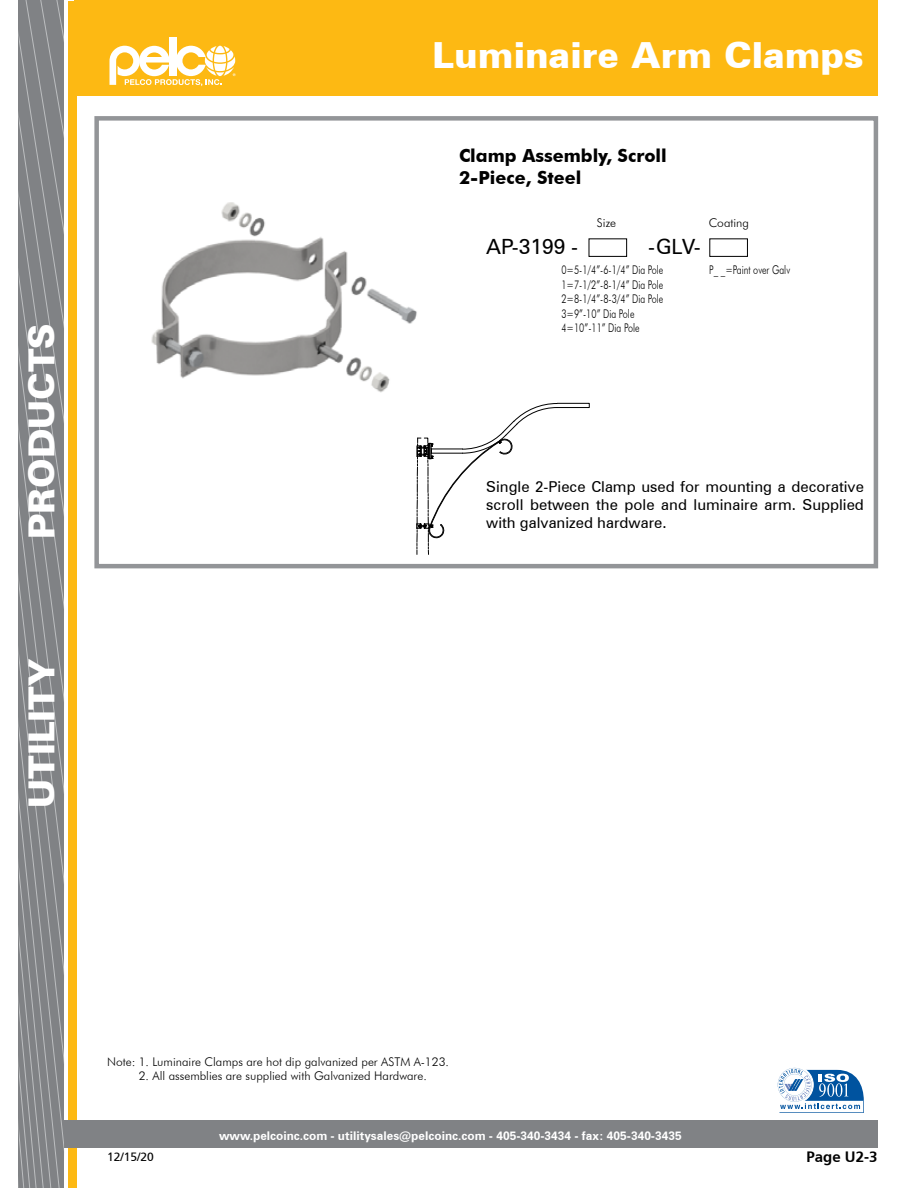
<style>
.page{position:relative;width:918px;height:1188px;background:#fff}
.page>*{position:absolute;margin:0;border:0;box-sizing:border-box;transform-origin:0 0}
.t1{font:900 36px "Zurich BT";color:#fff}
.t2{font:21px "Zurich BT";color:#000}
.Sub_Headings{font:700 18px "Futura BT";color:#000}
.t3{font:15px/18px "Zurich BT";color:#000;text-align:justify}
.t4{font:700 15px "Frutiger SAIN Bdv 1";color:#000}
.Page_Note{font:300 12px "Futura BT";color:#000}
.Page_Note-2{font:300 12px "Futura BT";color:#000;scale:.75 1}
.t5{font:700 12px "Zurich BT";color:#fff}
.t6{font:12px "Frutiger SAIN Rmv 1 Roman";color:#000}
</style>
<div class="page">
<div style="left:94px;top:116px;width:784px;height:452px;border:4px solid #939598"></div>
<div style="left:68px;top:1px;width:8px;height:1187px;background:#fdb913"></div>
<div style="left:75px;top:0;width:803px;height:96px;background:#fdb913"></div>
<div style="left:64px;top:1120px;width:814px;height:28px;background:#808285"></div>
<svg style="left:19px;top:0;width:45px;height:1188px;background:#85878a"></svg>
<div style="left:169px;top:37px;width:7px;height:39px;background:#fff"></div>
<svg style="left:110px;top:46px;width:126px;height:40px"></svg>
<div style="left:776px;top:1066px;width:38px;height:38px;border:1px solid #fff;border-radius:50%"></div>
<svg style="left:778px;top:1068px;width:86px;height:45px"></svg>
<img style="left:151px;top:202px;width:266px;height:191px">
<div style="left:709px;top:238px;width:39px;height:19px;border:1px solid #000"></div>
<div style="left:589px;top:238px;width:38px;height:19px;border:1px solid #000"></div>
<div style="left:557px;top:403px;width:33px;height:5px;border:1px solid #000"></div>
<svg style="left:416px;top:403px;width:142px;height:151px"></svg>
<h1 class="t1" style="left:20px;top:539px;width:218px;rotate:-90deg">PRODUCTS</h1>
<h1 class="t1" style="left:20px;top:808px;width:151px;rotate:-90deg">UTILITY</h1>
<p class="t1" style="left:433px;top:33px;width:433px">Luminaire Arm Clamps</p>
<p class="Sub_Headings" style="left:459px;top:145px;width:209px">Clamp Assembly, Scroll</p>
<p class="Sub_Headings" style="left:459px;top:166px;width:124px">2-Piece, Steel</p>
<p class="Page_Note" style="left:597px;top:215px;width:21px">Size</p>
<p class="Page_Note-2" style="left:561px;top:263px;width:137px">0=5-1/4”-6-1/4” Dia Pole</p>
<p class="Page_Note-2" style="left:561px;top:277px;width:137px">1=7-1/2”-8-1/4” Dia Pole</p>
<p class="Page_Note-2" style="left:561px;top:292px;width:137px">2=8-1/4”-8-3/4” Dia Pole</p>
<p class="Page_Note-2" style="left:561px;top:306px;width:99px">3=9”-10” Dia Pole</p>
<p class="Page_Note-2" style="left:561px;top:320px;width:106px">4=10”-11” Dia Pole</p>
<p class="t2" style="left:486px;top:234px;width:93px">AP-3199 -</p>
<p class="t2" style="left:648px;top:234px;width:54px">-GLV-</p>
<p class="Page_Note" style="left:709px;top:215px;width:42px">Coating</p>
<p class="Page_Note-2" style="left:709px;top:263px;width:109px">P_ _=Paint over Galv</p>
<p class="t3" style="left:486px;top:477px;width:379px">Single 2-Piece Clamp used for mounting a decorative scroll between the pole and luminaire arm. Supplied with galvanized hardware.</p>
<p class="Page_Note" style="left:107px;top:1054px;width:343px">Note: 1. Luminaire Clamps are hot dip galvanized per ASTM A-123.</p>
<p class="Page_Note" style="left:139px;top:1069px;width:290px">2. All assemblies are supplied with Galvanized Hardware.</p>
<p class="t6" style="left:107px;top:1149px;width:48px">12/15/20</p>
<p class="t5" style="left:219px;top:1128px;width:464px">www.pelcoinc.com - utilitysales@pelcoinc.com - 405-340-3434 - fax: 405-340-3435</p>
<p class="t4" style="left:807px;top:1148px;width:72px">Page U2-3</p>
</div>
